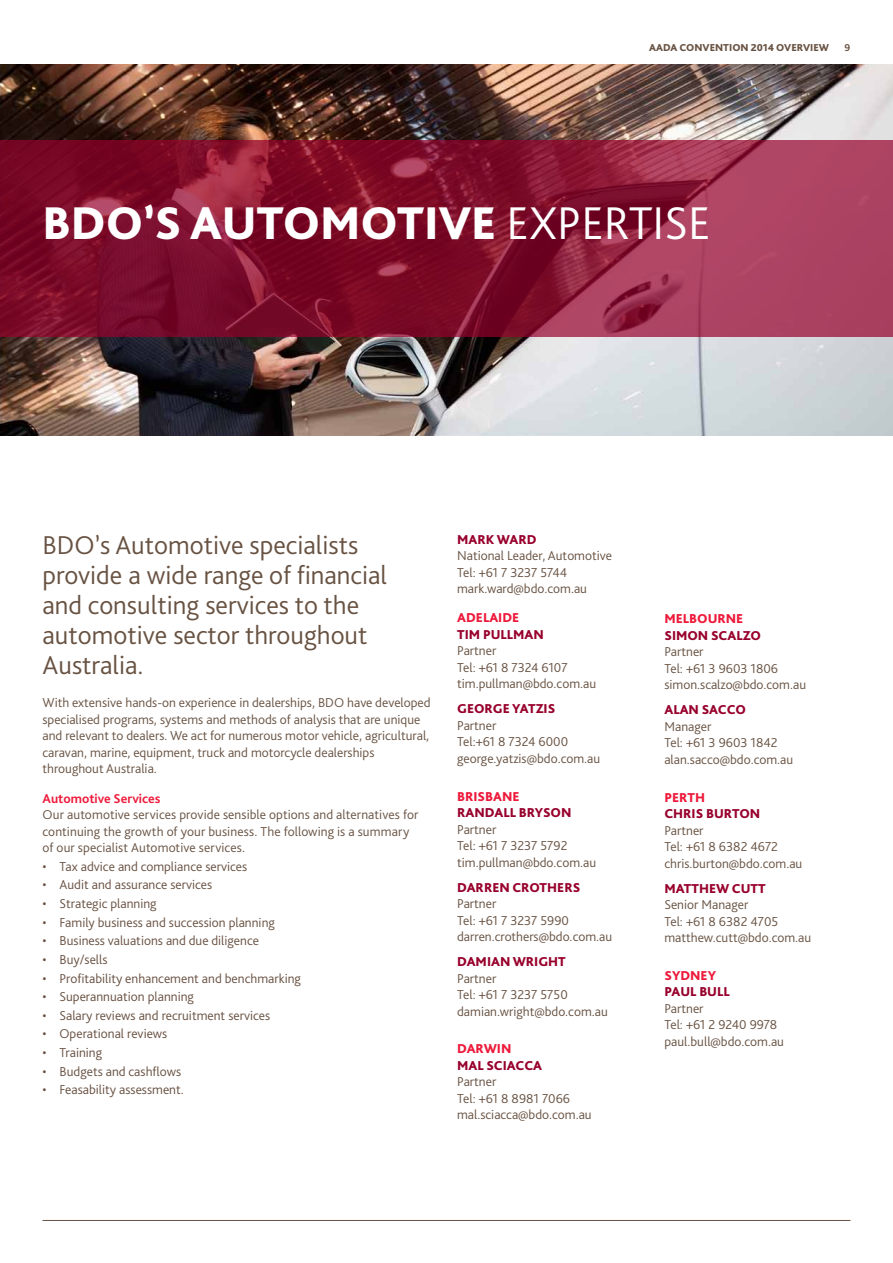
<style>
.page{position:relative;width:893px;height:1263px;background:#fff}
.page>*{position:absolute;margin:0;border:0;box-sizing:border-box;transform-origin:0 0}
.t1{font:800 48px "Bliss Pro";color:#fff}
.t2{font:300 27px/30px "Bliss Pro";color:#685242}
.t3{font:300 13.5px/16.5px "Bliss Pro";color:#685242}
.t4{font:300 13.5px "Bliss Pro";color:#685041}
.t5{font:800 13.5px "Bliss Pro";color:#98002c}
.t6{font:800 13.5px "Bliss Pro";color:#ed1a3b}
.t7{font:700 13.5px "Bliss Pro";color:#ed1a3b}
.t8{font:800 10.5px "Bliss Pro";color:#685242}
.t9{font:700 10.5px "Bliss Pro";color:#685242}
.s1{font-weight:300}
</style>
<div class="page">
<hr style="left:43px;top:1220px;width:807px;height:1px;background:#685242">
<img style="left:0;top:64px;width:893px;height:371px">
<svg style="left:0;top:141px;width:893px;height:196px;background:#8b1d3b"></svg>
<p class="t8" style="left:649px;top:40px;width:182px">AADA CONVENTION 2014 OVERVIEW</p>
<p class="t9" style="left:845px;top:40px;width:7px">9</p>
<h1 class="t1" style="left:43px;top:194px;width:669px">BDO’S AUTOMOTIVE <span class="s1">EXPERTISE</span></h1>
<h2 class="t2" style="left:43px;top:529px;width:346px">BDO’s Automotive specialists provide a wide range of financial and consulting services to the automotive sector throughout<br>Australia.</h2>
<p class="t3" style="left:43px;top:694px;width:390px">With extensive hands-on experience in dealerships, BDO have developed specialised programs, systems and methods of analysis that are unique and relevant to dealers. We act for numerous motor vehicle, agricultural, caravan, marine, equipment, truck and motorcycle dealerships throughout Australia.</p>
<p class="t7" style="left:43px;top:790px;width:119px">Automotive Services</p>
<p class="t3" style="left:43px;top:806px;width:377px">Our automotive services provide sensible options and alternatives for continuing the growth of your business. The following is a summary of our specialist Automotive services.</p>
<p class="t4" style="left:43px;top:858px;width:206px">• Tax advice and compliance services</p>
<p class="t4" style="left:43px;top:876px;width:171px">• Audit and assurance services</p>
<p class="t4" style="left:43px;top:895px;width:116px">• Strategic planning</p>
<p class="t4" style="left:43px;top:914px;width:234px">• Family business and succession planning</p>
<p class="t4" style="left:43px;top:932px;width:218px">• Business valuations and due diligence</p>
<p class="t4" style="left:43px;top:951px;width:67px">• Buy/sells</p>
<p class="t4" style="left:43px;top:970px;width:260px">• Profitability enhancement and benchmarking</p>
<p class="t4" style="left:43px;top:988px;width:153px">• Superannuation planning</p>
<p class="t4" style="left:43px;top:1007px;width:229px">• Salary reviews and recruitment services</p>
<p class="t4" style="left:43px;top:1025px;width:126px">• Operational reviews</p>
<p class="t4" style="left:43px;top:1044px;width:61px">• Training</p>
<p class="t4" style="left:43px;top:1063px;width:140px">• Budgets and cashflows</p>
<p class="t4" style="left:43px;top:1081px;width:143px">• Feasability assessment.</p>
<p class="t5" style="left:457px;top:531px;width:81px">MARK WARD</p>
<p class="t3" style="left:457px;top:547px;width:156px">National Leader, Automotive<br>Tel: +61 7 3237 5744 mark.ward@bdo.com.au</p>
<p class="t6" style="left:457px;top:609px;width:64px">ADELAIDE</p>
<p class="t5" style="left:457px;top:626px;width:88px">TIM PULLMAN</p>
<p class="t3" style="left:457px;top:642px;width:141px">Partner<br>Tel: +61 8 7324 6107 tim.pullman@bdo.com.au</p>
<p class="t5" style="left:457px;top:700px;width:100px">GEORGE YATZIS</p>
<p class="t3" style="left:457px;top:717px;width:145px">Partner<br>Tel:+61 8 7324 6000 george.yatzis@bdo.com.au</p>
<p class="t6" style="left:457px;top:788px;width:64px">BRISBANE</p>
<p class="t5" style="left:457px;top:804px;width:116px">RANDALL BRYSON</p>
<p class="t3" style="left:457px;top:820px;width:141px">Partner<br>Tel: +61 7 3237 5792 tim.pullman@bdo.com.au</p>
<p class="t5" style="left:457px;top:879px;width:125px">DARREN CROTHERS</p>
<p class="t3" style="left:457px;top:895px;width:157px">Partner<br>Tel: +61 7 3237 5990 darren.crothers@bdo.com.au</p>
<p class="t5" style="left:457px;top:953px;width:110px">DAMIAN WRIGHT</p>
<p class="t3" style="left:457px;top:969px;width:152px">Partner<br>Tel: +61 7 3237 5750 damian.wright@bdo.com.au</p>
<p class="t6" style="left:457px;top:1040px;width:56px">DARWIN</p>
<p class="t5" style="left:457px;top:1057px;width:86px">MAL SCIACCA</p>
<p class="t3" style="left:457px;top:1073px;width:136px">Partner<br>Tel: +61 8 8981 7066 mal.sciacca@bdo.com.au</p>
<p class="t6" style="left:664px;top:610px;width:80px">MELBOURNE</p>
<p class="t5" style="left:664px;top:627px;width:98px">SIMON SCALZO</p>
<p class="t3" style="left:664px;top:643px;width:143px">Partner<br>Tel: +61 3 9603 1806 simon.scalzo@bdo.com.au</p>
<p class="t5" style="left:664px;top:701px;width:83px">ALAN SACCO</p>
<p class="t3" style="left:664px;top:718px;width:130px">Manager<br>Tel: +61 3 9603 1842 alan.sacco@bdo.com.au</p>
<p class="t6" style="left:664px;top:789px;width:42px">PERTH</p>
<p class="t5" style="left:664px;top:805px;width:97px">CHRIS BURTON</p>
<p class="t3" style="left:664px;top:821px;width:139px">Partner<br>Tel: +61 8 6382 4672 chris.burton@bdo.com.au</p>
<p class="t5" style="left:664px;top:880px;width:103px">MATTHEW CUTT</p>
<p class="t3" style="left:664px;top:896px;width:148px">Senior Manager<br>Tel: +61 8 6382 4705 matthew.cutt@bdo.com.au</p>
<p class="t6" style="left:664px;top:967px;width:53px">SYDNEY</p>
<p class="t5" style="left:664px;top:983px;width:67px">PAUL BULL</p>
<p class="t3" style="left:664px;top:1000px;width:121px">Partner<br>Tel: +61 2 9240 9978 paul.bull@bdo.com.au</p>
</div>
